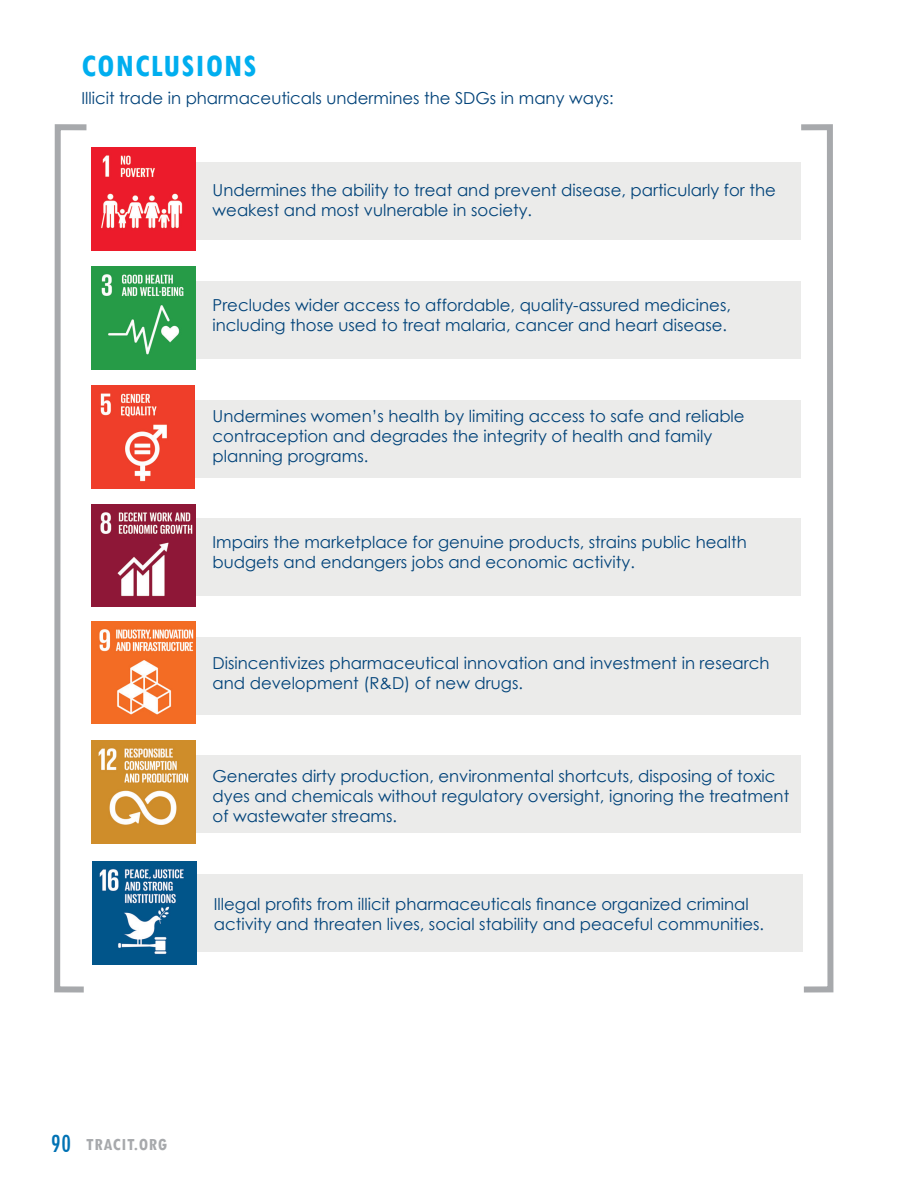
<style>
.page{position:relative;width:918px;height:1188px;background:#fff}
.page>*{position:absolute;margin:0;border:0;box-sizing:border-box;transform-origin:0 0}
.t1{font:700 condensed 33px "Tw Cen";letter-spacing:.04em;color:#00aeef}
.t2{font:700 condensed 18px "Tw Cen";letter-spacing:.04em;color:#a7a9ac}
.t3{font:16.5px/19.8px "Century Gothic";color:#004279}
.s1{font-weight:400;font-size:27px;color:#0072b4}
</style>
<div class="page">
<div style="left:162px;top:756px;width:639px;height:77px;background:#ebebea"></div>
<img style="left:93px;top:741px;width:102px;height:102px">
<div style="left:162px;top:400px;width:639px;height:77px;background:#ebebea"></div>
<div style="left:162px;top:518px;width:639px;height:78px;background:#ebebea"></div>
<div style="left:162px;top:637px;width:639px;height:78px;background:#ebebea"></div>
<div style="left:162px;top:281px;width:639px;height:78px;background:#ebebea"></div>
<div style="left:162px;top:162px;width:639px;height:78px;background:#ebebea"></div>
<img style="left:93px;top:147px;width:102px;height:104px">
<img style="left:93px;top:266px;width:102px;height:104px">
<img style="left:93px;top:386px;width:101px;height:103px">
<img style="left:93px;top:504px;width:102px;height:102px">
<img style="left:93px;top:622px;width:102px;height:102px">
<div style="left:163px;top:874px;width:639px;height:78px;background:#ebebea"></div>
<img style="left:93px;top:861px;width:104px;height:104px">
<svg style="left:795px;top:124px;width:39px;height:869px"></svg>
<svg style="left:54px;top:124px;width:39px;height:869px"></svg>
<h1 class="t1" style="left:82px;top:45px;width:176px">CONCLUSIONS</h1>
<p class="t3" style="left:82px;top:88px;width:534px">Illicit trade in pharmaceuticals undermines the SDGs in many ways:</p>
<p class="t3" style="left:213px;top:180px;width:565px">Undermines the ability to treat and prevent disease, particularly for the weakest and most vulnerable in society.</p>
<p class="t3" style="left:213px;top:295px;width:520px">Precludes wider access to affordable, quality-assured medicines, including those used to treat malaria, cancer and heart disease.</p>
<p class="t3" style="left:213px;top:406px;width:534px">Undermines women’s health by limiting access to safe and reliable contraception and degrades the integrity of health and family planning programs.</p>
<p class="t3" style="left:213px;top:532px;width:536px">Impairs the marketplace for genuine products, strains public health budgets and endangers jobs and economic activity.</p>
<p class="t3" style="left:213px;top:653px;width:558px">Disincentivizes pharmaceutical innovation and investment in research and development (R&amp;D) of new drugs.</p>
<p class="t3" style="left:213px;top:766px;width:578px">Generates dirty production, environmental shortcuts, disposing of toxic dyes and chemicals without regulatory oversight, ignoring the treatment of wastewater streams.</p>
<p class="t3" style="left:214px;top:894px;width:552px">Illegal profits from illicit pharmaceuticals finance organized criminal activity and threaten lives, social stability and peaceful communities.</p>
<p class="t2" style="left:51px;top:1134px;width:118px"><span class="s1">90</span> TRACIT.ORG</p>
</div>
